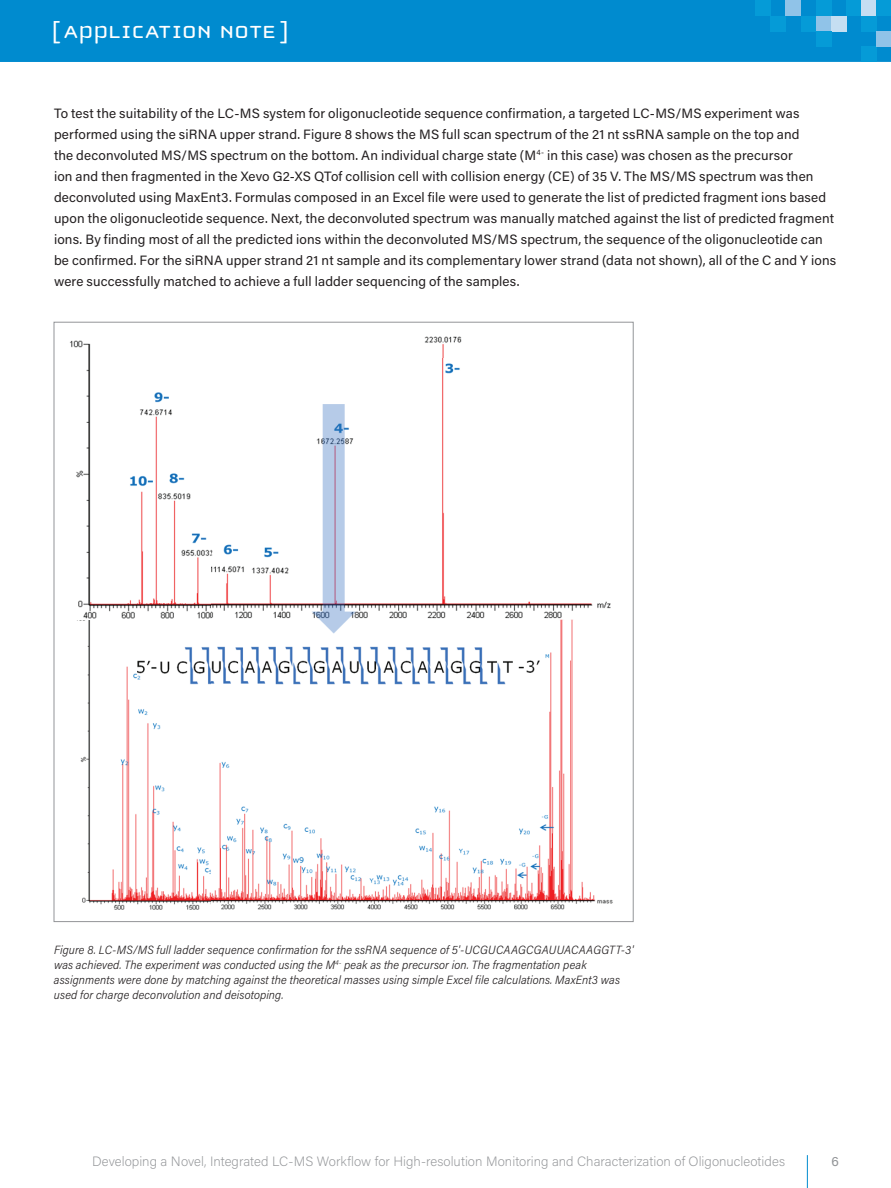
<style>
.page{position:relative;width:891px;height:1188px;background:#fff}
.page>*{position:absolute;margin:0;border:0;box-sizing:border-box;transform-origin:0 0}
.t1{font:25.5px "Cholla Unicase";letter-spacing:.01em;color:#fff;scale:1.1 1}
.t2{font:13.5px/21px "Acumin Pro";letter-spacing:.01em;color:#231f20}
.t3{font:200 13.5px "Acumin Pro";letter-spacing:.005em;color:#939598}
.t4{font:13.5px "Acumin Pro";color:#939598}
.t5{font:italic 300 12px/15px "Acumin Pro Semi Cond";letter-spacing:.01em;color:#231f20}
</style>
<div class="page">
<div style="left:0;top:0;width:891px;height:62px;background:#008bcf"></div>
<div style="left:755px;top:0;width:15px;height:16px;background:#059bd7"></div>
<div style="left:861px;top:47px;width:15px;height:15px;background:#059bd7"></div>
<div style="left:770px;top:16px;width:16px;height:15px;background:#059bd7"></div>
<div style="left:786px;top:0;width:15px;height:16px;background:#90c3e8"></div>
<div style="left:801px;top:16px;width:15px;height:15px;background:#059bd7"></div>
<div style="left:816px;top:16px;width:16px;height:15px;background:#90c3e8"></div>
<div style="left:832px;top:16px;width:15px;height:15px;background:#c5def2"></div>
<div style="left:816px;top:0;width:16px;height:16px;background:#059bd7"></div>
<div style="left:816px;top:31px;width:16px;height:16px;background:#059bd7"></div>
<div style="left:861px;top:0;width:15px;height:16px;background:#c5def2"></div>
<div style="left:847px;top:0;width:14px;height:16px;background:#059bd7"></div>
<div style="left:876px;top:0;width:15px;height:16px;background:#059bd7"></div>
<div style="left:861px;top:16px;width:15px;height:15px;background:#059bd7"></div>
<div style="left:876px;top:31px;width:15px;height:16px;background:#90c3e8"></div>
<hr style="left:807px;top:1155px;width:1px;height:33px;background:#008bcf">
<img style="left:70px;top:340px;width:141px;height:570px">
<img style="left:424px;top:336px;width:38px;height:23px">
<img style="left:597px;top:601px;width:16px;height:303px">
<img style="left:211px;top:359px;width:385px;height:551px">
<h1 class="t1" style="left:52px;top:19px;width:217px">[ APPLICATION NOTE ]</h1>
<p class="t2" style="left:54px;top:102px;width:784px">To test the suitability of the LC-MS system for oligonucleotide sequence confirmation, a targeted LC-MS/MS experiment was performed using the siRNA upper strand. Figure 8 shows the MS full scan spectrum of the 21 nt ssRNA sample on the top and<br>the deconvoluted MS/MS spectrum on the bottom. An individual charge state (M<sup>4-</sup> in this case) was chosen as the precursor<br>ion and then fragmented in the Xevo G2-XS QTof collision cell with collision energy (CE) of 35 V. The MS/MS spectrum was then deconvoluted using MaxEnt3. Formulas composed in an Excel file were used to generate the list of predicted fragment ions based upon the oligonucleotide sequence. Next, the deconvoluted spectrum was manually matched against the list of predicted fragment ions. By finding most of all the predicted ions within the deconvoluted MS/MS spectrum, the sequence of the oligonucleotide can be confirmed. For the siRNA upper strand 21 nt sample and its complementary lower strand (data not shown), all of the C and Y ions were successfully matched to achieve a full ladder sequencing of the samples.</p>
<p class="t5" style="left:54px;top:942px;width:581px">Figure 8. LC-MS/MS full ladder sequence confirmation for the ssRNA sequence of 5'-UCGUCAAGCGAUUACAAGGTT-3' was achieved. The experiment was conducted using the M<sup>4-</sup> peak as the precursor ion. The fragmentation peak assignments were done by matching against the theoretical masses using simple Excel file calculations. MaxEnt3 was used for charge deconvolution and deisotoping.</p>
<p class="t3" style="left:92px;top:1152px;width:694px">Developing a Novel, Integrated LC-MS Workflow for High-resolution Monitoring and Characterization of Oligonucleotides</p>
<p class="t4" style="left:832px;top:1151px;width:9px">6</p>
</div>
